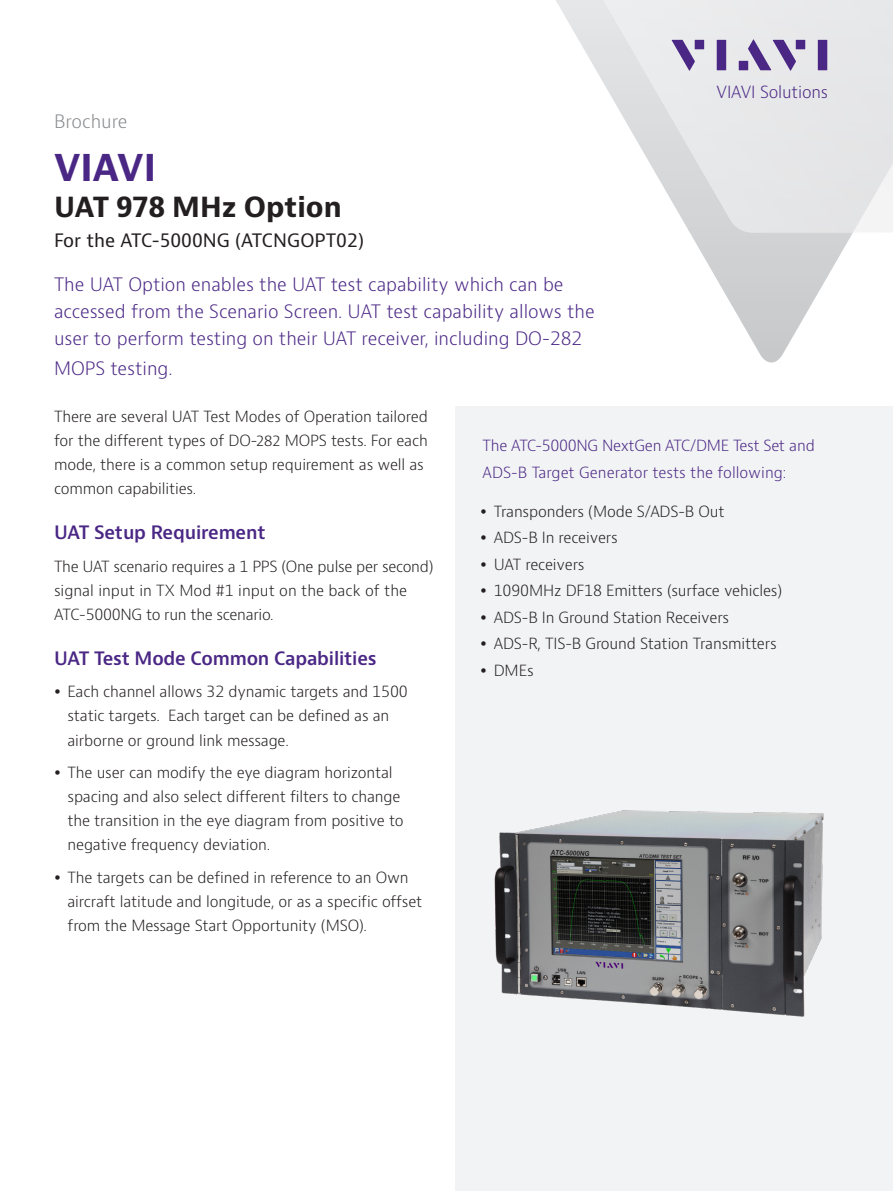
<style>
.page{position:relative;width:893px;height:1191px;background:#fff}
.page>*{position:absolute;margin:0;border:0;box-sizing:border-box;transform-origin:0 0}
.H1_Brand_Sub-Brand_2{font:700 36px "Bernino Sans";color:#4a2785}
.H2_Product_18_24{font:700 27px "Bernino Sans";color:#231f20}
.P_Intro_12_20{font:300 18px/27px "Bernino Sans";color:#4a2785}
.H2_Heading_Purple_12{font:600 18px "Bernino Sans";letter-spacing:-.01em;color:#4a2785}
.H3_Product_Descripto{font:18px "Bernino Sans";color:#231f20}
.P_DocType{font:300 18px "Bernino Sans";color:#87898c}
.t1{font:300 16.35px "Bernino Sans";letter-spacing:-.01em;color:#4a2785}
.P_10_16{font:300 15px/24px "Bernino Sans";letter-spacing:-.01em;color:#231f20}
.P_Intro_12_20-2{font:300 15px/27px "Bernino Sans";letter-spacing:-.02em;color:#4a2785}
</style>
<div class="page">
<svg style="left:689px;top:232px;width:164px;height:130px"></svg>
<svg style="left:556px;top:0;width:337px;height:232px"></svg>
<svg style="left:672px;top:40px;width:23px;height:31px"></svg>
<div style="left:695px;top:40px;width:9px;height:9px;background:#4a2785"></div>
<div style="left:717px;top:40px;width:9px;height:30px;background:#4a2785"></div>
<div style="left:796px;top:40px;width:9px;height:9px;background:#4a2785"></div>
<div style="left:818px;top:40px;width:9px;height:30px;background:#4a2785"></div>
<svg style="left:748px;top:39px;width:48px;height:32px;background:#ab9ec3"></svg>
<div style="left:739px;top:61px;width:9px;height:9px;background:#4a2785"></div>
<div style="left:455px;top:407px;width:438px;height:784px;background:#f2f3f4"></div>
<img style="left:494px;top:810px;width:330px;height:207px">
<p class="P_DocType" style="left:54px;top:109px;width:75px">Brochure</p>
<p class="H1_Brand_Sub-Brand_2" style="left:54px;top:144px;width:104px">VIAVI</p>
<p class="H2_Product_18_24" style="left:54px;top:189px;width:289px">UAT 978 MHz Option</p>
<p class="H3_Product_Descripto" style="left:54px;top:228px;width:312px">For the ATC-5000NG (ATCNGOPT02)</p>
<p class="P_Intro_12_20" style="left:54px;top:271px;width:542px">The UAT Option enables the UAT test capability which can be accessed from the Scenario Screen. UAT test capability allows the user to perform testing on their UAT receiver, including DO-282</p>
<p class="P_Intro_12_20" style="left:54px;top:355px;width:120px">MOPS testing.</p>
<p class="t1" style="left:717px;top:82px;width:113px">VIAVI Solutions</p>
<p class="P_10_16" style="left:54px;top:404px;width:375px">There are several UAT Test Modes of Operation tailored for the different types of DO-282 MOPS tests. For each mode, there is a common setup requirement as well as common capabilities.</p>
<p class="H2_Heading_Purple_12" style="left:54px;top:521px;width:213px">UAT Setup Requirement</p>
<p class="P_10_16" style="left:54px;top:554px;width:381px">The UAT scenario requires a 1 PPS (One pulse per second) signal input in TX Mod #1 input on the back of the<br>ATC-5000NG to run the scenario.</p>
<p class="H2_Heading_Purple_12" style="left:54px;top:647px;width:324px">UAT Test Mode Common Capabilities</p>
<p class="P_10_16" style="left:68px;top:680px;width:342px">Each channel allows 32 dynamic targets and 1500 static targets. Each target can be defined as an airborne or ground link message.</p>
<p class="P_10_16" style="left:68px;top:761px;width:338px">The user can modify the eye diagram horizontal spacing and also select different filters to change the transition in the eye diagram from positive to negative frequency deviation.</p>
<p class="P_10_16" style="left:68px;top:865px;width:356px">The targets can be defined in reference to an Own aircraft latitude and longitude, or as a specific offset from the Message Start Opportunity (MSO).</p>
<p class="P_Intro_12_20-2" style="left:483px;top:432px;width:334px">The ATC-5000NG NextGen ATC/DME Test Set and<br>ADS-B Target Generator tests the following:</p>
<p class="P_10_16" style="left:494px;top:499px;width:232px">Transponders (Mode S/ADS-B Out</p>
<p class="P_10_16" style="left:494px;top:526px;width:125px">ADS-B In receivers</p>
<p class="P_10_16" style="left:494px;top:552px;width:92px">UAT receivers</p>
<p class="P_10_16" style="left:494px;top:579px;width:290px">1090MHz DF18 Emitters (surface vehicles)</p>
<p class="P_10_16" style="left:494px;top:605px;width:237px">ADS-B In Ground Station Receivers</p>
<p class="P_10_16" style="left:494px;top:632px;width:284px">ADS-R, TIS-B Ground Station Transmitters</p>
<p class="P_10_16" style="left:494px;top:658px;width:41px">DMEs</p>
</div>
